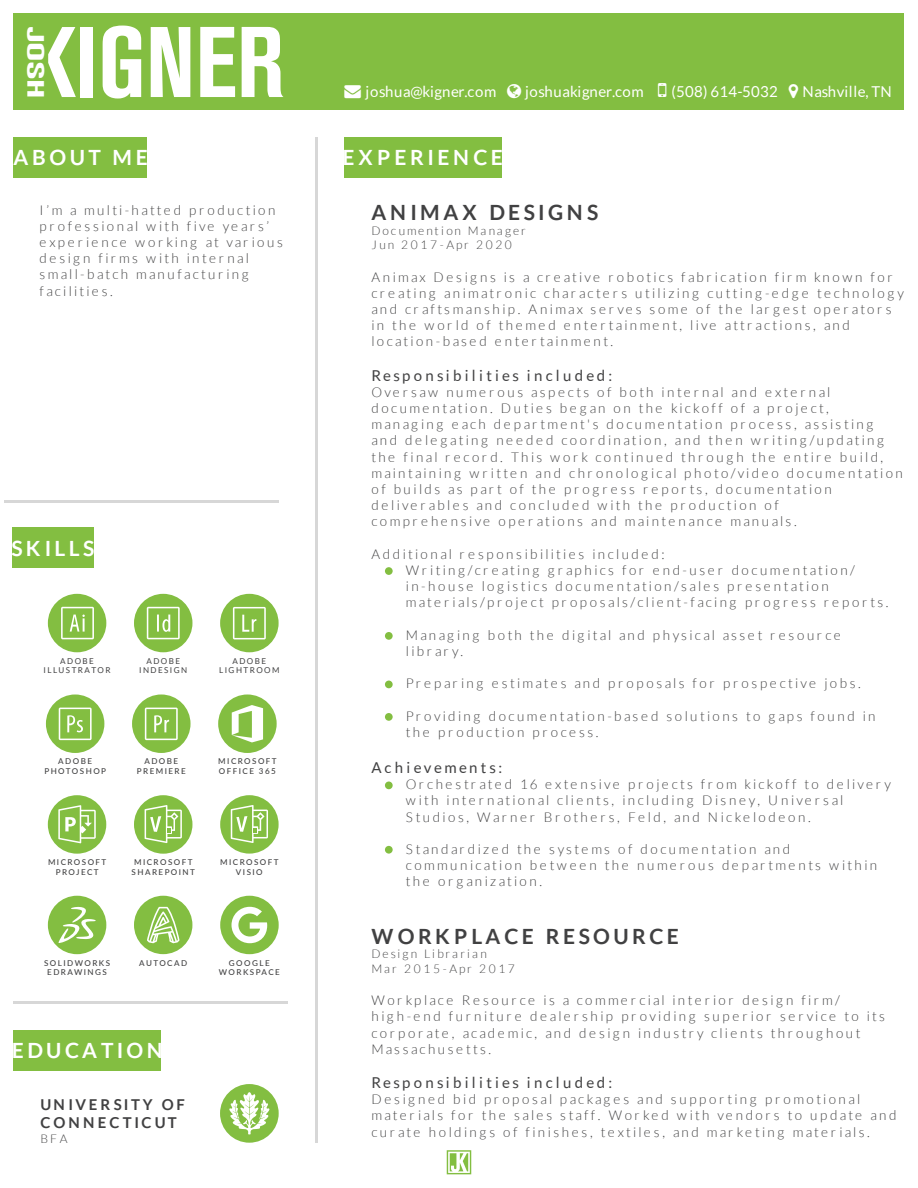
<style>
.page{position:relative;width:918px;height:1188px;background:#fff}
.page>*{position:absolute;margin:0;border:0;box-sizing:border-box;transform-origin:0 0}
.t1{font:700 condensed 23.55px "Akzidenz Grotesk BE";color:#fff;scale:1.72 1}
.t2{font:700 21px "Lato";letter-spacing:.165em;color:#fff}
.t3{font:700 21px "Lato";letter-spacing:.17em;color:#414142}
.t4{font:15px "Lato";letter-spacing:.035em;color:#fff}
.t5{font:15px "Lato";letter-spacing:.22em;color:#414142}
.t6{font:700 15px/18px "Lato";letter-spacing:.185em;color:#414142}
.t7{font:15px "Lato";letter-spacing:.2em;color:#414142}
.t8{font:300 13.5px/16.2px "Lato";letter-spacing:.195em;color:#414142}
.t9{font:300 12px/14.4px "Lato";letter-spacing:.175em;color:#414142}
.t10{font:300 12px/14.4px "Lato";letter-spacing:.195em;color:#414142}
.t11{font:500 8.1px/9.6px "Lato";letter-spacing:.18em;color:#414142;text-align:center}
.t12{font:8.1px/9.6px "Lato";letter-spacing:.18em;color:#414142;text-align:center}
</style>
<div class="page">
<svg style="left:447px;top:1150px;width:24px;height:24px"></svg>
<hr style="left:315px;top:138px;width:3px;height:1005px;background:#d7d7d7">
<hr style="left:4px;top:500px;width:275px;height:2px;background:#d7d7d7">
<div style="left:14px;top:14px;width:890px;height:96px;background:#83be41"></div>
<div style="left:13px;top:1030px;width:148px;height:40px;background:#83be41"></div>
<div style="left:13px;top:528px;width:81px;height:40px;background:#83be41"></div>
<svg style="left:48px;top:896px;width:58px;height:58px"></svg>
<svg style="left:218px;top:694px;width:59px;height:59px"></svg>
<svg style="left:220px;top:1084px;width:59px;height:59px"></svg>
<div style="left:344px;top:138px;width:158px;height:40px;background:#83be41"></div>
<div style="left:14px;top:138px;width:133px;height:40px;background:#83be41"></div>
<svg style="left:220px;top:795px;width:59px;height:59px"></svg>
<svg style="left:134px;top:795px;width:58px;height:59px"></svg>
<svg style="left:132px;top:694px;width:59px;height:59px"></svg>
<svg style="left:46px;top:694px;width:58px;height:59px"></svg>
<svg style="left:220px;top:594px;width:59px;height:58px"></svg>
<svg style="left:134px;top:594px;width:58px;height:58px"></svg>
<svg style="left:48px;top:594px;width:58px;height:58px"></svg>
<div style="left:385px;top:567px;width:8px;height:8px;background:#83be41;border-radius:50%"></div>
<div style="left:385px;top:632px;width:8px;height:8px;background:#83be41;border-radius:50%"></div>
<div style="left:385px;top:681px;width:8px;height:7px;background:#83be41;border-radius:50%"></div>
<div style="left:385px;top:713px;width:8px;height:8px;background:#83be41;border-radius:50%"></div>
<div style="left:385px;top:782px;width:8px;height:7px;background:#83be41;border-radius:50%"></div>
<div style="left:385px;top:846px;width:8px;height:8px;background:#83be41;border-radius:50%"></div>
<div style="left:220px;top:896px;width:59px;height:58px;background:#83be41;border-radius:50%"></div>
<hr style="left:13px;top:1002px;width:275px;height:2px;background:#d7d7d7">
<svg style="left:232px;top:907px;width:35px;height:36px"></svg>
<svg style="left:48px;top:795px;width:58px;height:59px"></svg>
<svg style="left:134px;top:896px;width:58px;height:58px"></svg>
<svg style="left:48px;top:27px;width:28px;height:70px"></svg>
<div style="left:81px;top:27px;width:12px;height:70px;background:#fff"></div>
<svg style="left:103px;top:26px;width:38px;height:73px"></svg>
<svg style="left:151px;top:27px;width:39px;height:70px"></svg>
<svg style="left:200px;top:27px;width:35px;height:70px"></svg>
<svg style="left:242px;top:27px;width:41px;height:70px"></svg>
<h1 class="t1" style="left:49px;top:27px;width:43px;rotate:90deg">JOSH</h1>
<p class="t4" style="left:366px;top:83px;width:132px">joshua@kigner.com</p>
<p class="t4" style="left:525px;top:83px;width:120px">joshuakigner.com</p>
<p class="t4" style="left:672px;top:83px;width:108px">(508) 614-5032</p>
<p class="t4" style="left:802px;top:83px;width:91px">Nashville, TN</p>
<h2 class="t2" style="left:13px;top:146px;width:136px">ABOUT ME</h2>
<h2 class="t2" style="left:343px;top:146px;width:162px">EXPERIENCE</h2>
<h2 class="t3" style="left:371px;top:201px;width:228px">ANIMAX DESIGNS</h2>
<p class="t9" style="left:371px;top:223px;width:156px">Documention Manager<br>Jun 2017-Apr 2020</p>
<p class="t8" style="left:371px;top:269px;width:534px">Animax Designs is a creative robotics fabrication firm known for creating animatronic characters utilizing cutting-edge technology and craftsmanship. Animax serves some of the largest operators in the world of themed entertainment, live attractions, and location-based entertainment.</p>
<p class="t5" style="left:371px;top:367px;width:242px">Responsibilities included:</p>
<p class="t8" style="left:371px;top:384px;width:533px">Oversaw numerous aspects of both internal and external documentation. Duties began on the kickoff of a project, managing each department's documentation process, assisting<br>and delegating needed coordination, and then writing/updating the final record. This work continued through the entire build, maintaining written and chronological photo/video documentation of builds as part of the progress reports, documentation deliverables and concluded with the production of<br>comprehensive operations and maintenance manuals.</p>
<p class="t8" style="left:406px;top:546px;width:484px;text-indent:-35px">Additional responsibilities included:<br>Writing/creating graphics for end-user documentation/ in-house logistics documentation/sales presentation materials/project proposals/client-facing progress reports.</p>
<p class="t8" style="left:406px;top:627px;width:436px">Managing both the digital and physical asset resource library.</p>
<p class="t8" style="left:406px;top:675px;width:456px">Preparing estimates and proposals for prospective jobs.</p>
<p class="t8" style="left:406px;top:708px;width:471px">Providing documentation-based solutions to gaps found in the production process.</p>
<p class="t7" style="left:371px;top:759px;width:132px">Achievements:</p>
<p class="t8" style="left:406px;top:776px;width:487px">Orchestrated 16 extensive projects from kickoff to delivery with international clients, including Disney, Universal<br>Studios, Warner Brothers, Feld, and Nickelodeon.</p>
<p class="t8" style="left:406px;top:841px;width:473px">Standardized the systems of documentation and communication between the numerous departments within the organization.</p>
<h2 class="t3" style="left:371px;top:924px;width:309px">WORKPLACE RESOURCE</h2>
<p class="t10" style="left:371px;top:947px;width:145px">Design Librarian<br>Mar 2015-Apr 2017</p>
<p class="t8" style="left:371px;top:992px;width:515px">Workplace Resource is a commercial interior design firm/ high-end furniture dealership providing superior service to its corporate, academic, and design industry clients throughout Massachusetts.</p>
<p class="t5" style="left:371px;top:1074px;width:242px">Responsibilities included:</p>
<p class="t8" style="left:371px;top:1091px;width:526px">Designed bid proposal packages and supporting promotional materials for the sales staff. Worked with vendors to update and curate holdings of finishes, textiles, and marketing materials.</p>
<p class="t8" style="left:40px;top:202px;width:245px">I’m a multi-hatted production professional with five years’ experience working at various design firms with internal small-batch manufacturing facilities.</p>
<h2 class="t2" style="left:12px;top:536px;width:84px">SKILLS</h2>
<p class="t12" style="left:44px;top:656px;width:69px">ADOBE<br>ILLUSTRATOR</p>
<p class="t12" style="left:139px;top:656px;width:50px">ADOBE<br>INDESIGN</p>
<p class="t12" style="left:219px;top:656px;width:62px">ADOBE<br>LIGHTROOM</p>
<p class="t11" style="left:44px;top:756px;width:63px">ADOBE<br>PHOTOSHOP</p>
<p class="t11" style="left:137px;top:756px;width:50px">ADOBE<br>PREMIERE</p>
<p class="t11" style="left:218px;top:756px;width:60px;text-align:left">MICROSOFT<br>OFFICE 365</p>
<p class="t11" style="left:48px;top:857px;width:60px">MICROSOFT<br>PROJECT</p>
<p class="t11" style="left:132px;top:857px;width:65px">MICROSOFT<br>SHAREPOINT</p>
<p class="t11" style="left:220px;top:857px;width:60px">MICROSOFT<br>VISIO</p>
<p class="t11" style="left:44px;top:957px;width:67px">SOLIDWORKS<br>EDRAWINGS</p>
<p class="t11" style="left:139px;top:957px;width:49px">AUTOCAD</p>
<p class="t11" style="left:219px;top:957px;width:63px">GOOGLE<br>WORKSPACE</p>
<h2 class="t2" style="left:12px;top:1038px;width:153px">EDUCATION</h2>
<p class="t6" style="left:40px;top:1095px;width:146px">UNIVERSITY OF<br>CONNECTICUT</p>
<p class="t9" style="left:40px;top:1131px;width:29px">BFA</p>
</div>
